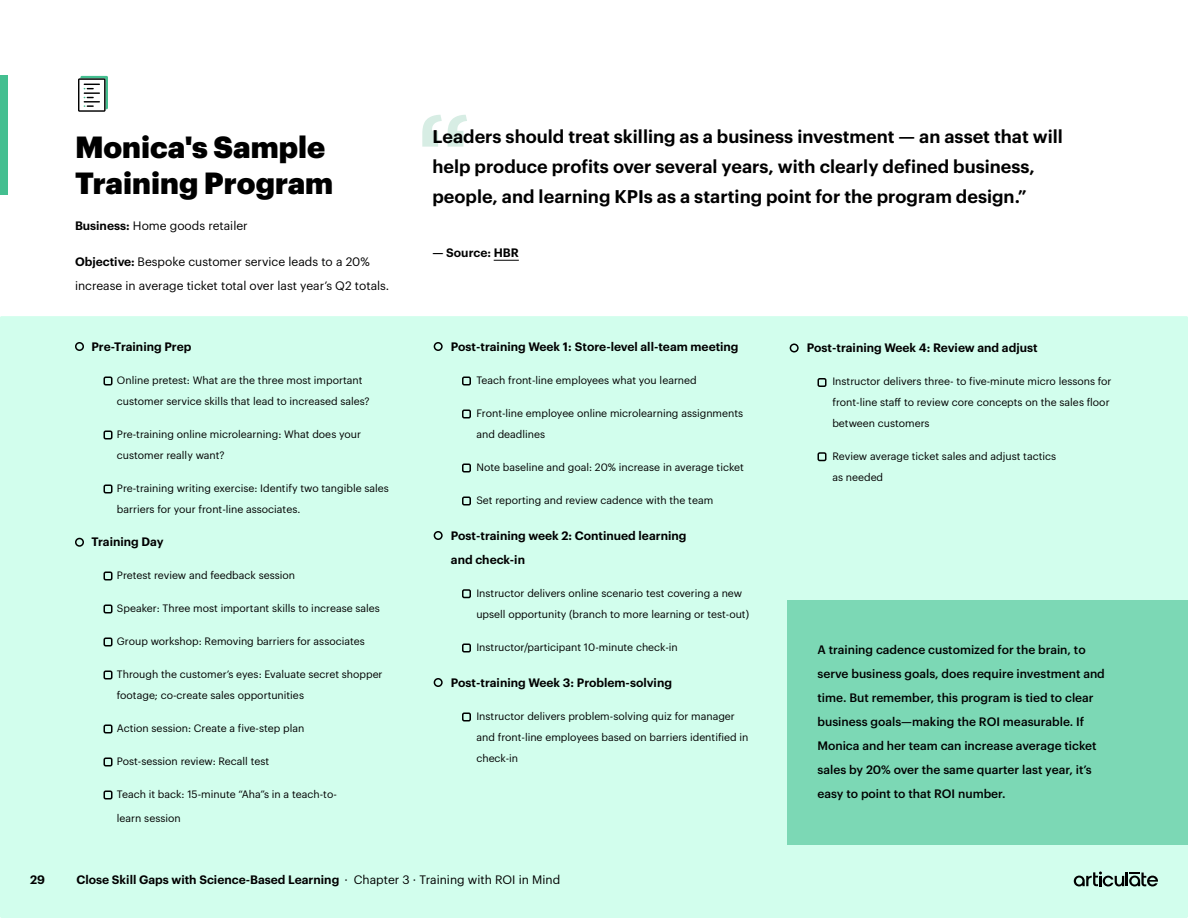
<style>
.page{position:relative;width:1188px;height:918px;background:#fff}
.page>*{position:absolute;margin:0;border:0;box-sizing:border-box;transform-origin:0 0}
.t1{font:700 97.5px "Gotham S Sm";color:#d7ede4}
.t2{font:900 30px/36px "Graphik";color:#000}
.t3{font:600 18px/30px "Graphik";color:#000}
.t4{font:500 12px/24px "Graphik";color:#000}
.t5{font:600 12px/24px "Graphik";color:#000}
.t6{font:12px/24px "Graphik";color:#000}
.t7{font:10.5px/21px "Graphik";color:#000}
.s1{font-weight:600}
.s2{font-weight:400}
</style>
<div class="page">
<div style="left:0;top:316px;width:1188px;height:602px;background:#d2feed;border-radius:2px"></div>
<div style="left:787px;top:600px;width:401px;height:244px;background:#7cd8b5"></div>
<svg style="left:1074px;top:872px;width:84px;height:14px"></svg>
<div style="left:0;top:75px;width:8px;height:120px;background:#44bf90"></div>
<div style="left:104px;top:376px;width:8px;height:10px;border:2px solid #000;border-radius:2px"></div>
<div style="left:790px;top:344px;width:9px;height:8px;border:2px solid #000;border-radius:50%"></div>
<div style="left:818px;top:378px;width:8px;height:9px;border:2px solid #000;border-radius:2px"></div>
<div style="left:818px;top:452px;width:8px;height:9px;border:2px solid #000;border-radius:2px"></div>
<div style="left:104px;top:430px;width:8px;height:10px;border:2px solid #000;border-radius:2px"></div>
<div style="left:104px;top:484px;width:8px;height:10px;border:2px solid #000;border-radius:2px"></div>
<div style="left:103px;top:572px;width:9px;height:8px;border:2px solid #000;border-radius:2px"></div>
<div style="left:103px;top:604px;width:9px;height:9px;border:2px solid #000;border-radius:2px"></div>
<div style="left:103px;top:637px;width:9px;height:9px;border:2px solid #000;border-radius:2px"></div>
<div style="left:103px;top:670px;width:9px;height:9px;border:2px solid #000;border-radius:2px"></div>
<div style="left:103px;top:724px;width:9px;height:9px;border:2px solid #000;border-radius:2px"></div>
<div style="left:103px;top:790px;width:9px;height:9px;border:2px solid #000;border-radius:2px"></div>
<div style="left:103px;top:757px;width:9px;height:9px;border:2px solid #000;border-radius:2px"></div>
<div style="left:75px;top:538px;width:9px;height:9px;border:2px solid #000;border-radius:50%"></div>
<div style="left:75px;top:342px;width:9px;height:9px;border:2px solid #000;border-radius:50%"></div>
<div style="left:434px;top:531px;width:9px;height:9px;border:2px solid #000;border-radius:50%"></div>
<div style="left:434px;top:678px;width:9px;height:9px;border:2px solid #000;border-radius:50%"></div>
<div style="left:434px;top:342px;width:9px;height:9px;border:2px solid #000;border-radius:50%"></div>
<div style="left:462px;top:376px;width:9px;height:10px;border:2px solid #000;border-radius:2px"></div>
<div style="left:462px;top:410px;width:9px;height:8px;border:2px solid #000;border-radius:2px"></div>
<div style="left:462px;top:589px;width:9px;height:9px;border:2px solid #000;border-radius:2px"></div>
<div style="left:462px;top:644px;width:9px;height:8px;border:2px solid #000;border-radius:2px"></div>
<div style="left:462px;top:712px;width:9px;height:10px;border:2px solid #000;border-radius:2px"></div>
<div style="left:462px;top:464px;width:9px;height:8px;border:2px solid #000;border-radius:2px"></div>
<div style="left:462px;top:496px;width:9px;height:10px;border:2px solid #000;border-radius:2px"></div>
<svg style="left:494px;top:260px;width:25px;height:1px"></svg>
<div style="left:80px;top:76px;width:28px;height:33px;background:#44bf90"></div>
<svg style="left:78px;top:78px;width:28px;height:34px"></svg>
<h2 class="t2" style="left:75px;top:127px;width:260px">Monica's Sample<br>Training Program</h2>
<p class="t6" style="left:75px;top:213px;width:174px"><span class="s1">Business:</span> Home goods retailer</p>
<p class="t6" style="left:75px;top:249px;width:316px"><span class="s1">Objective:</span> Bespoke customer service leads to a 20% increase in average ticket total over last year’s Q2 totals.</p>
<p class="t5" style="left:91px;top:334px;width:101px">Pre-Training Prep</p>
<p class="t7" style="left:117px;top:369px;width:254px">Online pretest: What are the three most important customer service skills that lead to increased sales?</p>
<p class="t7" style="left:117px;top:423px;width:246px">Pre-training online microlearning: What does your customer really want?</p>
<p class="t7" style="left:117px;top:477px;width:274px">Pre-training writing exercise: Identify two tangible sales barriers for your front-line associates.</p>
<p class="t5" style="left:91px;top:529px;width:74px">Training Day</p>
<p class="t7" style="left:117px;top:564px;width:180px">Pretest review and feedback session</p>
<p class="t7" style="left:117px;top:597px;width:265px">Speaker: Three most important skills to increase sales</p>
<p class="t7" style="left:117px;top:630px;width:249px">Group workshop: Removing barriers for associates</p>
<p class="t7" style="left:117px;top:663px;width:267px">Through the customer’s eyes: Evaluate secret shopper footage; co-create sales opportunities</p>
<p class="t7" style="left:117px;top:717px;width:189px">Action session: Create a five-step plan</p>
<p class="t7" style="left:117px;top:750px;width:154px">Post-session review: Recall test</p>
<p class="t7" style="left:117px;top:783px;width:221px">Teach it back: 15-minute “Aha”s in a teach-to-</p>
<p class="t7" style="left:117px;top:807px;width:65px">learn session</p>
<h1 class="t1" style="left:416px;top:83px;width:56px">“</h1>
<h3 class="t3" style="left:432px;top:119px;width:632px">Leaders should treat skilling as a business investment — an asset that will help produce profits over several years, with clearly defined business, people, and learning KPIs as a starting point for the program design.”</h3>
<p class="t5" style="left:432px;top:239px;width:88px">— Source: HBR</p>
<p class="t5" style="left:451px;top:334px;width:289px">Post-training Week 1: Store-level all-team meeting</p>
<p class="t7" style="left:476px;top:369px;width:222px">Teach front-line employees what you learned</p>
<p class="t7" style="left:476px;top:402px;width:268px">Front-line employee online microlearning assignments and deadlines</p>
<p class="t7" style="left:476px;top:456px;width:269px">Note baseline and goal: 20% increase in average ticket</p>
<p class="t7" style="left:476px;top:489px;width:238px">Set reporting and review cadence with the team</p>
<p class="t5" style="left:451px;top:523px;width:237px">Post-training week 2: Continued learning and check-in</p>
<p class="t7" style="left:476px;top:582px;width:274px">Instructor delivers online scenario test covering a new upsell opportunity (branch to more learning or test-out)</p>
<p class="t7" style="left:476px;top:636px;width:203px">Instructor/participant 10-minute check-in</p>
<p class="t5" style="left:451px;top:670px;width:223px">Post-training Week 3: Problem-solving</p>
<p class="t7" style="left:476px;top:705px;width:274px">Instructor delivers problem-solving quiz for manager and front-line employees based on barriers identified in check-in</p>
<p class="t5" style="left:807px;top:334px;width:232px">Post-training Week 4: Review and adjust</p>
<p class="t7" style="left:832px;top:370px;width:281px">Instructor delivers three- to five-minute micro lessons for front-line staff to review core concepts on the sales floor between customers</p>
<p class="t7" style="left:832px;top:445px;width:225px">Review average ticket sales and adjust tactics as needed</p>
<p class="t4" style="left:817px;top:637px;width:289px">A training cadence customized for the brain, to serve business goals, does require investment and time. But remember, this program is tied to clear business goals—making the ROI measurable. If Monica and her team can increase average ticket sales by 20% over the same quarter last year, it’s easy to point to that ROI number.</p>
<p class="t5" style="left:30px;top:867px;width:16px">29</p>
<p class="t5" style="left:76px;top:867px;width:485px">Close Skill Gaps with Science-Based Learning <span class="s2">· Chapter 3 · Training with ROI in Mind</span></p>
</div>
